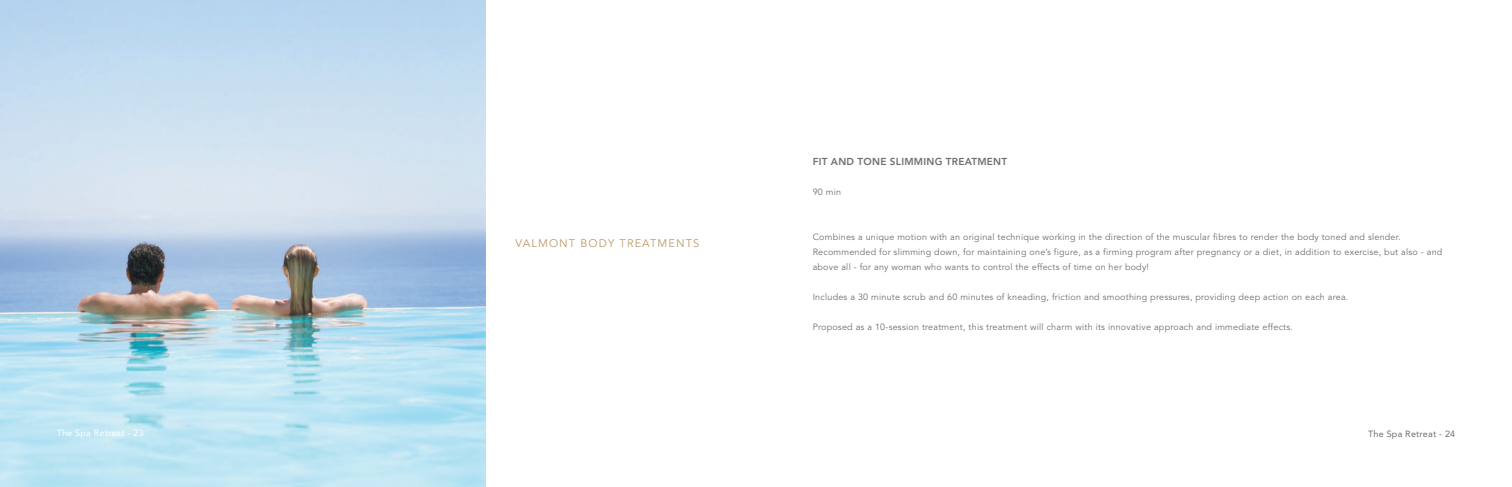
<style>
.page{position:relative;width:1512px;height:487px;background:#fff}
.page>*{position:absolute;margin:0;border:0;box-sizing:border-box;transform-origin:0 0}
.t1{font:11px "Avenir";letter-spacing:.1em;color:#bc9b69}
.t2{font:800 10px "Avenir";letter-spacing:.025em;color:#6d6f71}
.t3{font:9px/15px "Avenir";letter-spacing:.025em;color:#6d6f71}
.t4{font:9px "Avenir";letter-spacing:.025em;color:#6d6f71}
.t5{font:9px "Avenir";letter-spacing:.025em;color:#fff}
</style>
<div class="page">
<img style="left:0;top:0;width:485px;height:486px">
<p class="t5" style="left:57px;top:427px;width:89px">The Spa Retreat - 23</p>
<p class="t1" style="left:516px;top:237px;width:185px">VALMONT BODY TREATMENTS</p>
<p class="t2" style="left:813px;top:155px;width:196px">FIT AND TONE SLIMMING TREATMENT</p>
<p class="t3" style="left:813px;top:184px;width:30px">90 min</p>
<p class="t3" style="left:813px;top:229px;width:631px">Combines a unique motion with an original technique working in the direction of the muscular fibres to render the body toned and slender.<br>Recommended for slimming down, for maintaining one’s figure, as a firming program after pregnancy or a diet, in addition to exercise, but also - and above all - for any woman who wants to control the effects of time on her body!</p>
<p class="t3" style="left:813px;top:289px;width:537px">Includes a 30 minute scrub and 60 minutes of kneading, friction and smoothing pressures, providing deep action on each area.</p>
<p class="t3" style="left:813px;top:319px;width:482px">Proposed as a 10-session treatment, this treatment will charm with its innovative approach and immediate effects.</p>
<p class="t4" style="left:1368px;top:428px;width:89px">The Spa Retreat - 24</p>
</div>
